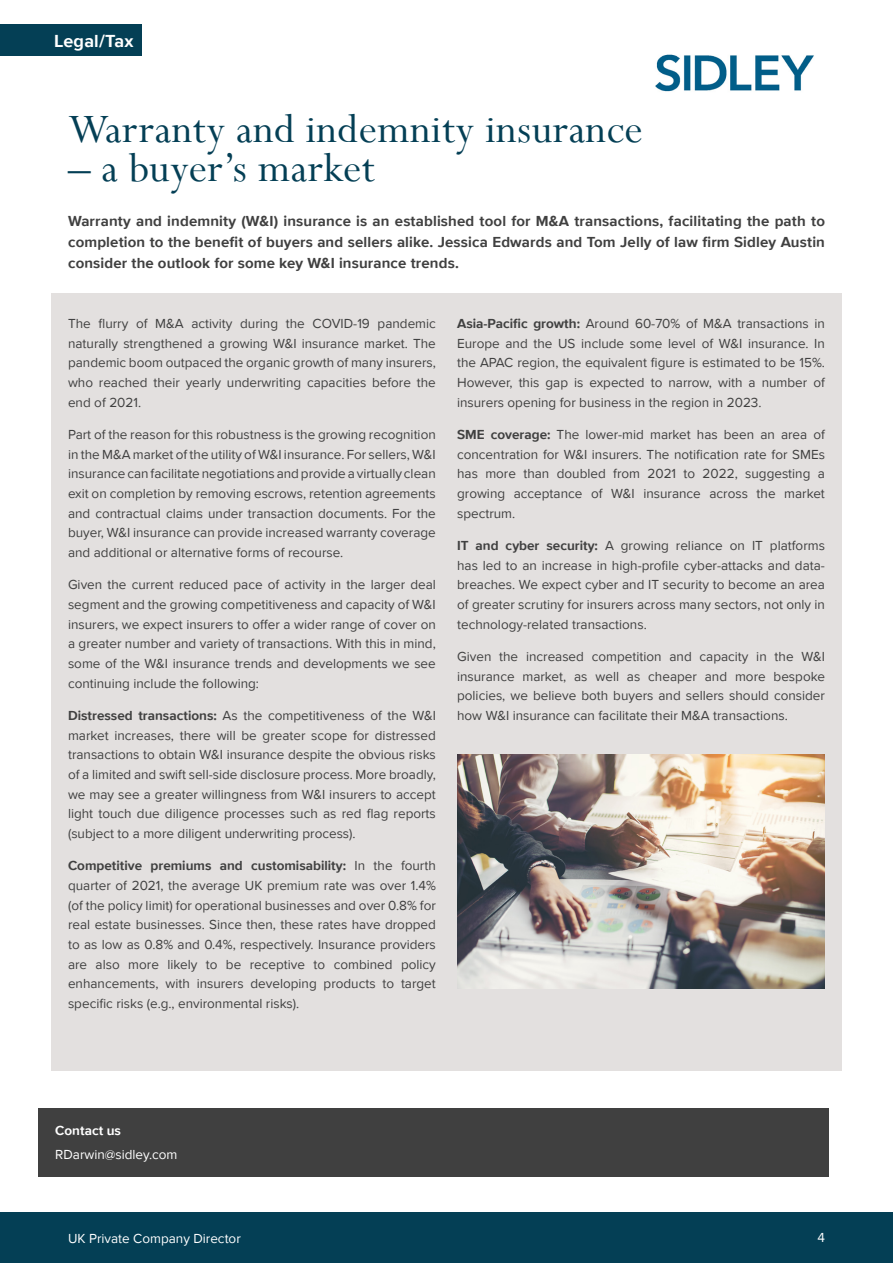
<style>
.page{position:relative;width:893px;height:1263px;background:#fff}
.page>*{position:absolute;margin:0;border:0;box-sizing:border-box;transform-origin:0 0}
.t1{font:45px "Perpetua";letter-spacing:.01em;color:#043f55}
.t2{font:700 18px "Proxima Nova";letter-spacing:.01em;color:#fff}
.t3{font:700 15px/21px "Proxima Nova";letter-spacing:.01em;color:#404040;text-align:justify}
.t4{font:13.5px/19.6px "Proxima Nova";color:#404040;text-align:justify}
.t5{font:13.5px "Proxima Nova";color:#fff}
.t6{font:700 13.5px "Proxima Nova";color:#fff}
.s1{font-weight:700}
</style>
<div class="page">
<div style="left:0;top:1212px;width:893px;height:51px;background:#043f55"></div>
<div style="left:51px;top:293px;width:791px;height:777px;background:#e3e0df"></div>
<img style="left:655px;top:54px;width:159px;height:38px">
<div style="left:38px;top:1108px;width:791px;height:68px;background:#404040"></div>
<div style="left:0;top:24px;width:142px;height:31px;background:#043f55"></div>
<img style="left:457px;top:754px;width:368px;height:234px">
<p class="t2" style="left:54px;top:27px;width:81px">Legal/Tax</p>
<p class="t1" style="left:68px;top:100px;width:576px">Warranty and indemnity insurance</p>
<p class="t1" style="left:68px;top:139px;width:308px">– a buyer’s market</p>
<p class="t3" style="left:68px;top:210px;width:758px">Warranty and indemnity (W&amp;I) insurance is an established tool for M&amp;A transactions, facilitating the path to completion to the benefit of buyers and sellers alike. Jessica Edwards and Tom Jelly of law firm Sidley Austin consider the outlook for some key W&amp;I insurance trends.</p>
<p class="t4" style="left:68px;top:313px;width:369px">The flurry of M&amp;A activity during the COVID-19 pandemic naturally strengthened a growing W&amp;I insurance market. The pandemic boom outpaced the organic growth of many insurers, who reached their yearly underwriting capacities before the end of 2021.</p>
<p class="t4" style="left:68px;top:424px;width:369px">Part of the reason for this robustness is the growing recognition in the M&amp;A market of the utility of W&amp;I insurance. For sellers, W&amp;I insurancecan facilitatenegotiations andprovidea virtually clean exit on completion by removing escrows, retention agreements and contractual claims under transaction documents. For the buyer, W&amp;I insurance can provide increased warranty coverage and additional or alternative forms of recourse.</p>
<p class="t4" style="left:68px;top:575px;width:369px">Given the current reduced pace of activity in the larger deal segment and the growing competitiveness and capacity of W&amp;I insurers, we expect insurers to offer a wider range of cover on a greater number and variety of transactions. With this in mind, some of the W&amp;I insurance trends and developments we see continuing include the following:</p>
<p class="t4" style="left:68px;top:705px;width:369px"><span class="s1">Distressed transactions:</span> As the competitiveness of the W&amp;I market increases, there will be greater scope for distressed transactions to obtain W&amp;I insurance despite the obvious risks of a limited and swift sell-side disclosure process. More broadly, we may see a greater willingness from W&amp;I insurers to accept light touch due diligence processes such as red flag reports (subject to a more diligent underwriting process).</p>
<p class="t4" style="left:68px;top:856px;width:369px"><span class="s1">Competitive premiums and customisability:</span> In the fourth quarter of 2021, the average UK premium rate was over 1.4% (of the policy limit) for operational businesses and over 0.8% for real estate businesses. Since then, these rates have dropped to as low as 0.8% and 0.4%, respectively. Insurance providers are also more likely to be receptive to combined policy enhancements, with insurers developing products to target specific risks (e.g., environmental risks).</p>
<p class="t4" style="left:457px;top:313px;width:369px"><span class="s1">Asia-Pacific growth:</span> Around 60-70% of M&amp;A transactions in Europe and the US include some level of W&amp;I insurance. In the APAC region, the equivalent figure is estimated to be 15%.<br>However, this gap is expected to narrow, with a number of insurers opening for business in the region in 2023.</p>
<p class="t4" style="left:457px;top:424px;width:369px"><span class="s1">SME coverage:</span> The lower-mid market has been an area of concentration for W&amp;I insurers. The notification rate for SMEs has more than doubled from 2021 to 2022, suggesting a growing acceptance of W&amp;I insurance across the market spectrum.</p>
<p class="t4" style="left:457px;top:535px;width:369px"><span class="s1">IT and cyber security:</span> A growing reliance on IT platforms has led to an increase in high-profile cyber-attacks and data&shy;breaches. We expect cyber and IT security to become an area of greater scrutiny for insurers across many sectors, not only in technology-related transactions.</p>
<p class="t4" style="left:457px;top:646px;width:369px">Given the increased competition and capacity in the W&amp;I insurance market, as well as cheaper and more bespoke policies, we believe both buyers and sellers should consider how W&amp;I insurance can facilitate their M&amp;A transactions.</p>
<p class="t6" style="left:55px;top:1121px;width:67px">Contact us</p>
<p class="t5" style="left:55px;top:1144px;width:124px">RDarwin@sidley.com</p>
<p class="t5" style="left:68px;top:1228px;width:174px">UK Private Company Director</p>
<p class="t5" style="left:817px;top:1227px;width:9px">4</p>
</div>
